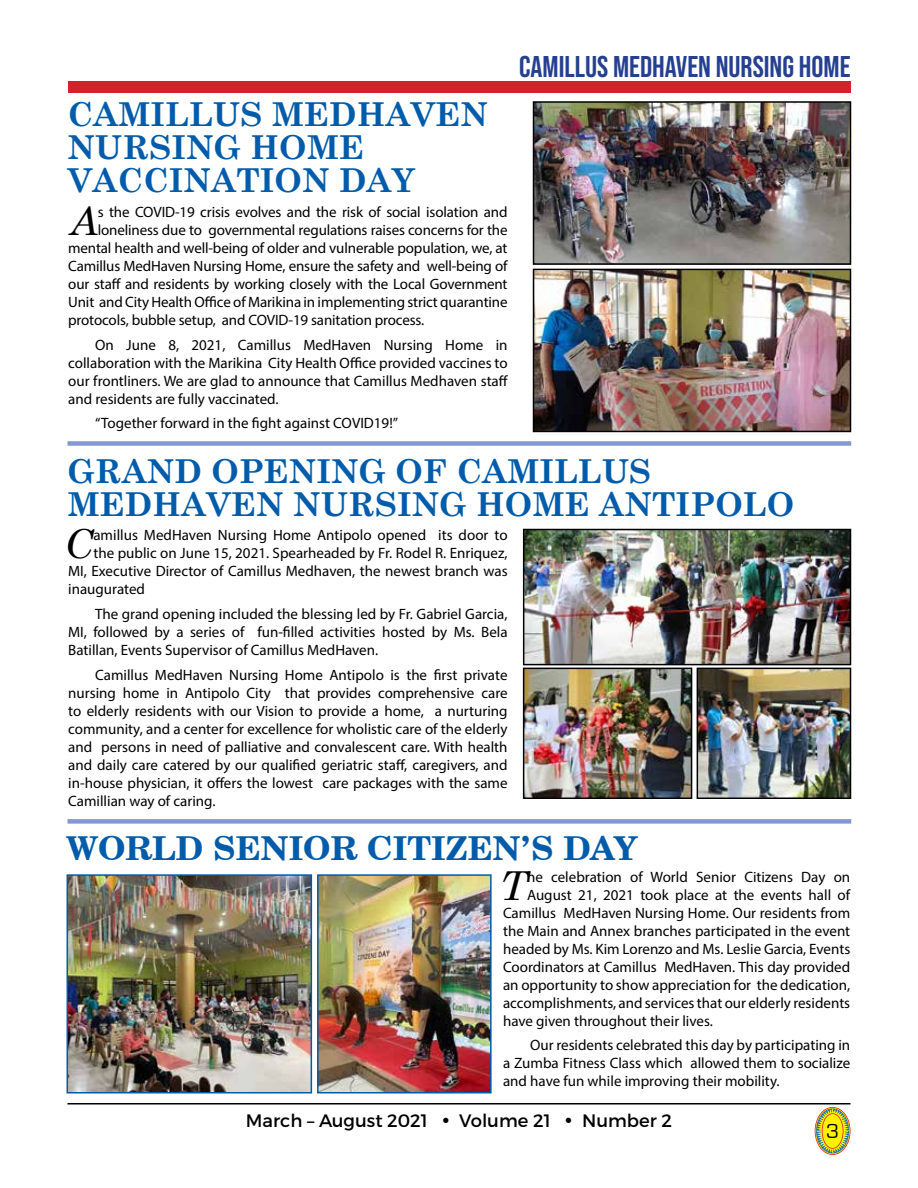
<style>
.page{position:relative;width:918px;height:1188px;background:#fff}
.page>*{position:absolute;margin:0;border:0;box-sizing:border-box;transform-origin:0 0}
.t1{font:italic 39.9px "Century Schoolbook";color:#000}
.t2{font:700 33px/33px "Century Schoolbook";color:#005cab}
.t3{font:700 33px "Century Schoolbook BT";color:#005cab}
.t4{font:700 30px "Bebas Neue Pro";color:#25408f}
.t5{font:21px "Eurostile";color:#000}
.t6{font:18px "Montserrat";color:#000}
.t7{font:15px/18px "Myriad Pro";color:#000;text-align:justify}
</style>
<div class="page">
<hr style="left:68px;top:1103px;width:782px;height:2px;background:#000">
<svg style="left:815px;top:1107px;width:35px;height:48px"></svg>
<div style="left:68px;top:81px;width:782px;height:12px;background:#d2232a"></div>
<img style="left:536px;top:104px;width:312px;height:158px">
<div style="left:533px;top:101px;width:318px;height:164px;border:2px solid #000"></div>
<img style="left:536px;top:272px;width:312px;height:157px">
<div style="left:533px;top:269px;width:318px;height:163px;border:2px solid #000"></div>
<img style="left:526px;top:532px;width:322px;height:130px">
<div style="left:523px;top:529px;width:328px;height:136px;border:2px solid #000"></div>
<img style="left:700px;top:671px;width:148px;height:125px">
<div style="left:697px;top:668px;width:154px;height:131px;border:2px solid #000"></div>
<img style="left:526px;top:671px;width:163px;height:125px">
<div style="left:523px;top:668px;width:169px;height:131px;border:2px solid #000"></div>
<div style="left:68px;top:441px;width:783px;height:5px;background:#8298ce"></div>
<div style="left:68px;top:819px;width:783px;height:5px;background:#8298ce"></div>
<img style="left:320px;top:877px;width:169px;height:214px">
<div style="left:317px;top:874px;width:175px;height:220px;border:2px solid #005cab"></div>
<img style="left:70px;top:877px;width:239px;height:214px">
<div style="left:67px;top:874px;width:245px;height:220px;border:2px solid #005cab"></div>
<h2 class="t2" style="left:68px;top:96px;width:422px">CAMILLUS MEDHAVEN<br>NURSING HOME<br>VACCINATION DAY</h2>
<h1 class="t1" style="left:70px;top:190px;width:30px">A</h1>
<p class="t7" style="left:98px;top:203px;width:411px">s the COVID-19 crisis evolves and the risk of social isolation and</p>
<p class="t7" style="left:98px;top:221px;width:411px">loneliness due to governmental regulations raises concerns for the</p>
<p class="t7" style="left:68px;top:239px;width:441px">mental health and well-being of older and vulnerable population, we, at</p>
<p class="t7" style="left:68px;top:257px;width:441px">Camillus MedHaven Nursing Home, ensure the safety and well-being of</p>
<p class="t7" style="left:68px;top:275px;width:441px">our staff and residents by working closely with the Local Government</p>
<p class="t7" style="left:68px;top:293px;width:441px">Unit and City Health Office of Marikina in implementing strict quarantine</p>
<p class="t7" style="left:68px;top:311px;width:358px">protocols, bubble setup, and COVID-19 sanitation process.</p>
<p class="t7" style="left:68px;top:335px;width:441px;text-indent:27px">On June 8, 2021, Camillus MedHaven Nursing Home in collaboration with the Marikina City Health Office provided vaccines to our frontliners. We are glad to announce that Camillus Medhaven staff and residents are fully vaccinated.</p>
<p class="t7" style="left:95px;top:414px;width:304px">“Together forward in the fight against COVID19!”</p>
<h3 class="t4" style="left:519px;top:49px;width:333px">CAMILLUS MEDHAVEN NURSING HOME</h3>
<h2 class="t2" style="left:68px;top:453px;width:728px">GRAND OPENING OF CAMILLUS<br>MEDHAVEN NURSING HOME ANTIPOLO</h2>
<h1 class="t1" style="left:65px;top:514px;width:30px">C</h1>
<p class="t7" style="left:93px;top:526px;width:416px">amillus MedHaven Nursing Home Antipolo opened its door to</p>
<p class="t7" style="left:93px;top:544px;width:416px">the public on June 15, 2021. Spearheaded by Fr. Rodel R. Enriquez,</p>
<p class="t7" style="left:68px;top:562px;width:441px">MI, Executive Director of Camillus Medhaven, the newest branch was</p>
<p class="t7" style="left:68px;top:580px;width:78px">inaugurated</p>
<p class="t7" style="left:68px;top:605px;width:441px;text-indent:27px">The grand opening included the blessing led by Fr. Gabriel Garcia, MI, followed by a series of fun-filled activities hosted by Ms. Bela Batillan, Events Supervisor of Camillus MedHaven.</p>
<p class="t7" style="left:68px;top:666px;width:441px;text-indent:27px">Camillus MedHaven Nursing Home Antipolo is the first private nursing home in Antipolo City that provides comprehensive care to elderly residents with our Vision to provide a home, a nurturing community, and a center for excellence for wholistic care of the elderly and persons in need of palliative and convalescent care. With health and daily care catered by our qualified geriatric staff, caregivers, and in-house physician, it offers the lowest care packages with the same Camillian way of caring.</p>
<h2 class="t3" style="left:67px;top:828px;width:573px">WORLD SENIOR CITIZEN’S DAY</h2>
<h1 class="t1" style="left:500px;top:855px;width:29px">T</h1>
<p class="t7" style="left:527px;top:867px;width:325px">he celebration of World Senior Citizens Day on</p>
<p class="t7" style="left:527px;top:885px;width:325px">August 21, 2021 took place at the events hall of</p>
<p class="t7" style="left:503px;top:903px;width:349px">Camillus MedHaven Nursing Home. Our residents from</p>
<p class="t7" style="left:503px;top:921px;width:349px">the Main and Annex branches participated in the event</p>
<p class="t7" style="left:503px;top:939px;width:349px">headed by Ms. Kim Lorenzo and Ms. Leslie Garcia, Events</p>
<p class="t7" style="left:503px;top:957px;width:349px">Coordinators at Camillus MedHaven. This day provided</p>
<p class="t7" style="left:503px;top:975px;width:349px">an opportunity to show appreciation for the dedication,</p>
<p class="t7" style="left:503px;top:993px;width:349px">accomplishments, and services that our elderly residents</p>
<p class="t7" style="left:503px;top:1011px;width:211px">have given throughout their lives.</p>
<p class="t7" style="left:503px;top:1036px;width:349px;text-indent:27px">Our residents celebrated this day by participating in a Zumba Fitness Class which allowed them to socialize and have fun while improving their mobility.</p>
<p class="t6" style="left:246px;top:1110px;width:428px">March – August 2021 • Volume 21 • Number 2</p>
<h3 class="t5" style="left:826px;top:1119px;width:14px">3</h3>
</div>
